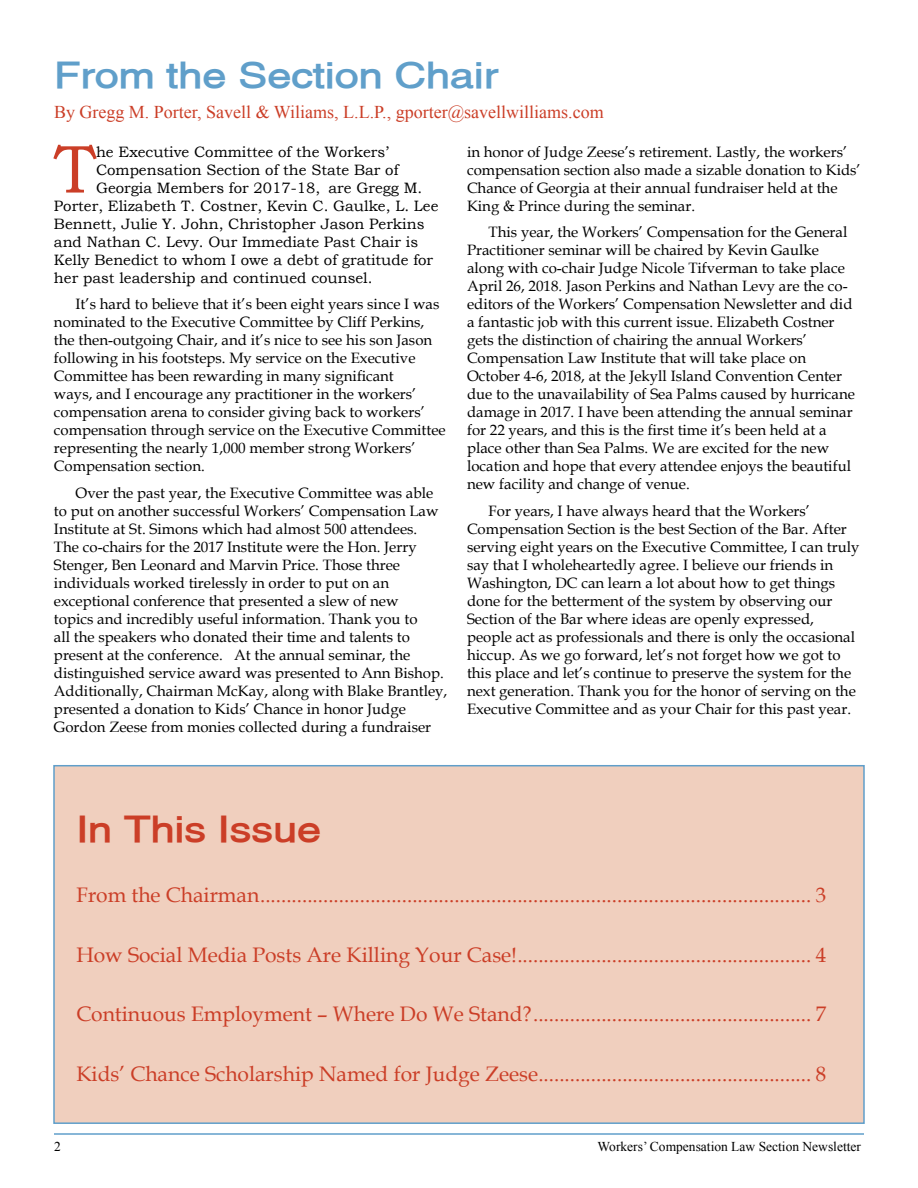
<style>
.page{position:relative;width:918px;height:1188px;background:#fff}
.page>*{position:absolute;margin:0;border:0;box-sizing:border-box;transform-origin:0 0}
.t1{font:67.8px "Bookman Old Style";color:#cb3e27}
.t2{font:700 36px "Alps Wide";color:#609fca}
.t3{font:700 36px "Alps Wide";color:#cb3e27}
.t4{font:21px "Book Antiqua";color:#cb3e27}
.t5{font:18px "Times New Roman";color:#cb3e27}
.t6{font:15px/18px "Book Antiqua";color:#000}
.t7{font:15px "Bookman Old Style";color:#000}
.t8{font:13.5px "Times New Roman";color:#000}
</style>
<div class="page">
<hr style="left:54px;top:1133px;width:810px;height:2px;background:#609fca">
<div style="left:54px;top:766px;width:810px;height:357px;background:#f0cfbe"></div>
<div style="left:53px;top:765px;width:812px;height:359px;border:2px solid #609fca"></div>
<h2 class="t2" style="left:54px;top:54px;width:446px">From the Section Chair</h2>
<p class="t5" style="left:54px;top:100px;width:551px">By Gregg M. Porter, Savell &amp; Wiliams, L.L.P., gporter@savellwilliams.com</p>
<h1 class="t1" style="left:54px;top:125px;width:44px">T</h1>
<p class="t7" style="left:96px;top:142px;width:294px">he Executive Committee of the Workers’</p>
<p class="t6" style="left:467px;top:142px;width:395px">in honor of Judge Zeese’s retirement. Lastly, the workers’ compensation section also made a sizable donation to Kids’ Chance of Georgia at their annual fundraiser held at the King &amp; Prince during the seminar.</p>
<p class="t6" style="left:467px;top:223px;width:390px;text-indent:22px">This year, the Workers’ Compensation for the General Practitioner seminar will be chaired by Kevin Gaulke along with co-chair Judge Nicole Tifverman to take place April 26, 2018. Jason Perkins and Nathan Levy are the co&shy;editors of the Workers’ Compensation Newsletter and did a fantastic job with this current issue. Elizabeth Costner gets the distinction of chairing the annual Workers’ Compensation Law Institute that will take place on October 4-6, 2018, at the Jekyll Island Convention Center due to the unavailability of Sea Palms caused by hurricane damage in 2017. I have been attending the annual seminar for 22 years, and this is the first time it’s been held at a place other than Sea Palms. We are excited for the new location and hope that every attendee enjoys the beautiful new facility and change of venue.</p>
<p class="t6" style="left:467px;top:502px;width:394px;text-indent:22px">For years, I have always heard that the Workers’ Compensation Section is the best Section of the Bar. After serving eight years on the Executive Committee, I can truly say that I wholeheartedly agree. I believe our friends in Washington, DC can learn a lot about how to get things done for the betterment of the system by observing our Section of the Bar where ideas are openly expressed, people act as professionals and there is only the occasional hiccup. As we go forward, let’s not forget how we got to this place and let’s continue to preserve the system for the next generation. Thank you for the honor of serving on the Executive Committee and as your Chair for this past year.</p>
<p class="t7" style="left:96px;top:160px;width:304px">Compensation Section of the State Bar of</p>
<p class="t7" style="left:96px;top:178px;width:328px">Georgia Members for 2017-18, are Gregg M.</p>
<p class="t7" style="left:54px;top:196px;width:386px">Porter, Elizabeth T. Costner, Kevin C. Gaulke, L. Lee</p>
<p class="t7" style="left:54px;top:214px;width:372px">Bennett, Julie Y. John, Christopher Jason Perkins</p>
<p class="t7" style="left:54px;top:232px;width:366px">and Nathan C. Levy. Our Immediate Past Chair is</p>
<p class="t7" style="left:54px;top:250px;width:381px">Kelly Benedict to whom I owe a debt of gratitude for</p>
<p class="t7" style="left:54px;top:268px;width:320px">her past leadership and continued counsel.</p>
<p class="t6" style="left:54px;top:295px;width:393px;text-indent:22px">It’s hard to believe that it’s been eight years since I was nominated to the Executive Committee by Cliff Perkins, the then-outgoing Chair, and it’s nice to see his son Jason following in his footsteps. My service on the Executive Committee has been rewarding in many significant<br>ways, and I encourage any practitioner in the workers’ compensation arena to consider giving back to workers’ compensation through service on the Executive Committee representing the nearly 1,000 member strong Workers’ Compensation section.</p>
<p class="t6" style="left:54px;top:483px;width:395px;text-indent:22px">Over the past year, the Executive Committee was able to put on another successful Workers’ Compensation Law Institute at St. Simons which had almost 500 attendees.<br>The co-chairs for the 2017 Institute were the Hon. Jerry Stenger, Ben Leonard and Marvin Price. Those three individuals worked tirelessly in order to put on an exceptional conference that presented a slew of new<br>topics and incredibly useful information. Thank you to<br>all the speakers who donated their time and talents to present at the conference. At the annual seminar, the distinguished service award was presented to Ann Bishop.<br>Additionally, Chairman McKay, along with Blake Brantley, presented a donation to Kids’ Chance in honor Judge Gordon Zeese from monies collected during a fundraiser</p>
<h2 class="t3" style="left:76px;top:808px;width:246px">In This Issue</h2>
<h3 class="t4" style="left:76px;top:880px;width:751px">From the Chairman......................................................................................................... 3</h3>
<h3 class="t4" style="left:76px;top:940px;width:752px">How Social Media Posts Are Killing Your Case!........................................................ 4</h3>
<h3 class="t4" style="left:76px;top:999px;width:751px">Continuous Employment – Where Do We Stand?..................................................... 7</h3>
<h3 class="t4" style="left:76px;top:1059px;width:752px">Kids’ Chance Scholarship Named for Judge Zeese.................................................... 8</h3>
<p class="t8" style="left:54px;top:1137px;width:8px">2</p>
<p class="t8" style="left:598px;top:1137px;width:265px">Workers’ Compensation Law Section Newsletter</p>
</div>
